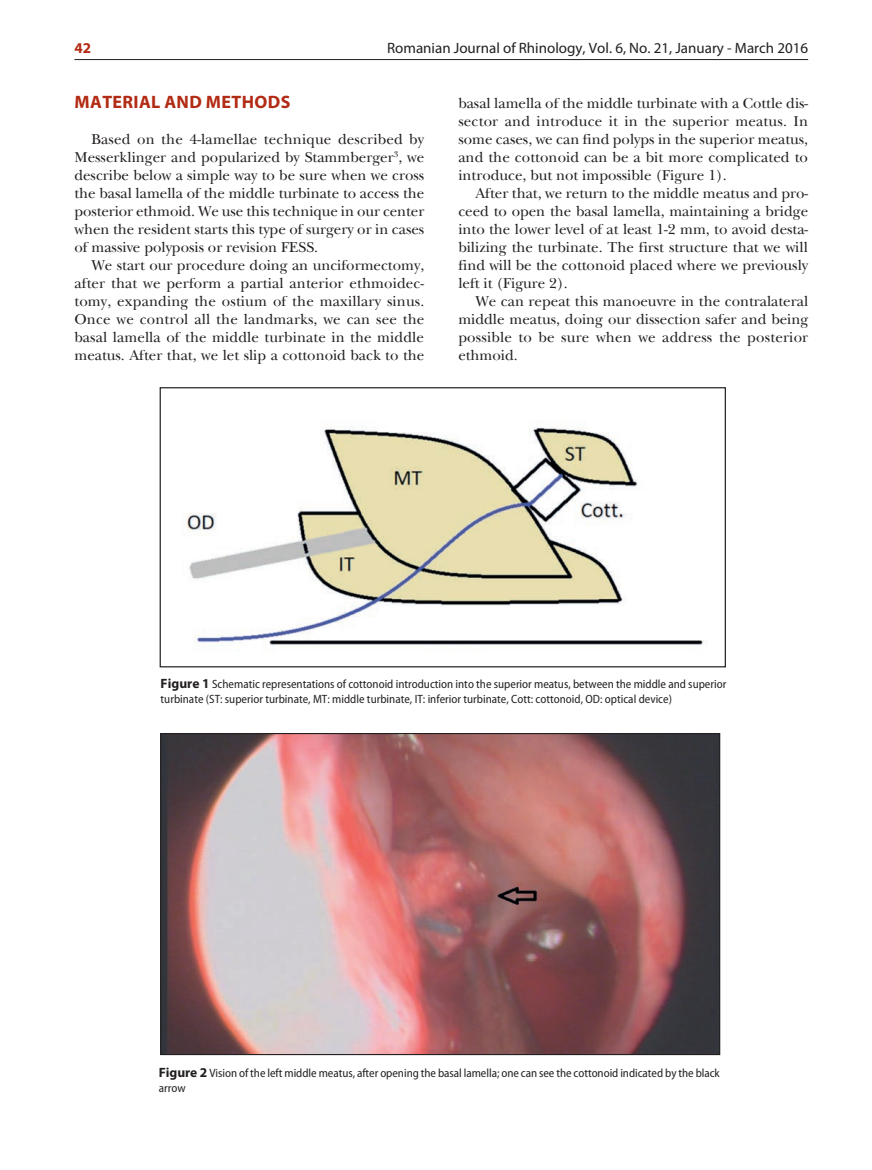
<style>
.page{position:relative;width:872px;height:1170px;background:#fff}
.page>*{position:absolute;margin:0;border:0;box-sizing:border-box;transform-origin:0 0}
.t1{font:700 18px "Myriad Pro";letter-spacing:.02em;color:#b22b14}
.t2{font:15px/18px "Baskerville Std RO";color:#231f20;text-align:justify}
.t3{font:15px "Myriad Pro";color:#231f20}
.t4{font:700 15px "Myriad Pro";color:#b22b14}
.t5{font:semi-condensed 12px/15px "Myriad Pro";color:#231f20}
.s1{font-weight:700;font-stretch:normal;font-size:13.5px}
</style>
<div class="page">
<hr style="left:74px;top:59px;width:734px;height:1px;background:#231f20">
<img style="left:185px;top:427px;width:518px;height:219px">
<div style="left:160px;top:387px;width:566px;height:280px;border:1px solid #231f20"></div>
<img style="left:162px;top:735px;width:556px;height:317px">
<p class="t4" style="left:74px;top:38px;width:18px">42</p>
<p class="t3" style="left:387px;top:40px;width:422px">Romanian Journal of Rhinology, Vol. 6, No. 21, January - March 2016</p>
<p class="t1" style="left:75px;top:90px;width:217px">MATERIAL AND METHODS</p>
<p class="t2" style="left:74px;top:130px;width:351px;text-indent:17px">Based on the 4-lamellae technique described by Messerklinger and popularized by Stammberger<sup>3</sup>, we describe below a simple way to be sure when we cross the basal lamella of the middle turbinate to access the posterior ethmoid. We use this technique in our center when the resident starts this type of surgery or in cases of massive polyposis or revision FESS.</p>
<p class="t2" style="left:74px;top:256px;width:351px;text-indent:17px">We start our procedure doing an unciformectomy, after that we perform a partial anterior ethmoidec&shy;tomy, expanding the ostium of the maxillary sinus.<br>Once we control all the landmarks, we can see the basal lamella of the middle turbinate in the middle meatus. After that, we let slip a cottonoid back to the</p>
<p class="t2" style="left:458px;top:94px;width:351px">basal lamella of the middle turbinate with a Cottle dis&shy;sector and introduce it in the superior meatus. In some cases, we can find polyps in the superior meatus, and the cottonoid can be a bit more complicated to introduce, but not impossible (Figure 1).</p>
<p class="t2" style="left:458px;top:184px;width:351px;text-indent:17px">After that, we return to the middle meatus and pro&shy;ceed to open the basal lamella, maintaining a bridge into the lower level of at least 1-2 mm, to avoid desta&shy;bilizing the turbinate. The first structure that we will find will be the cottonoid placed where we previously left it (Figure 2).</p>
<p class="t2" style="left:458px;top:292px;width:351px;text-indent:17px">We can repeat this manoeuvre in the contralateral middle meatus, doing our dissection safer and being possible to be sure when we address the posterior ethmoid.</p>
<p class="t5" style="left:161px;top:676px;width:567px"><span class="s1">Figure 1</span> Schematic representations of cottonoid introduction into the superior meatus, between the middle and superior turbinate (ST: superior turbinate, MT: middle turbinate, IT: inferior turbinate, Cott: cottonoid, OD: optical device)</p>
<p class="t5" style="left:159px;top:1065px;width:562px"><span class="s1">Figure 2</span> Vision of the left middle meatus, after opening the basal lamella; one can see the cottonoid indicated by the black arrow</p>
</div>
